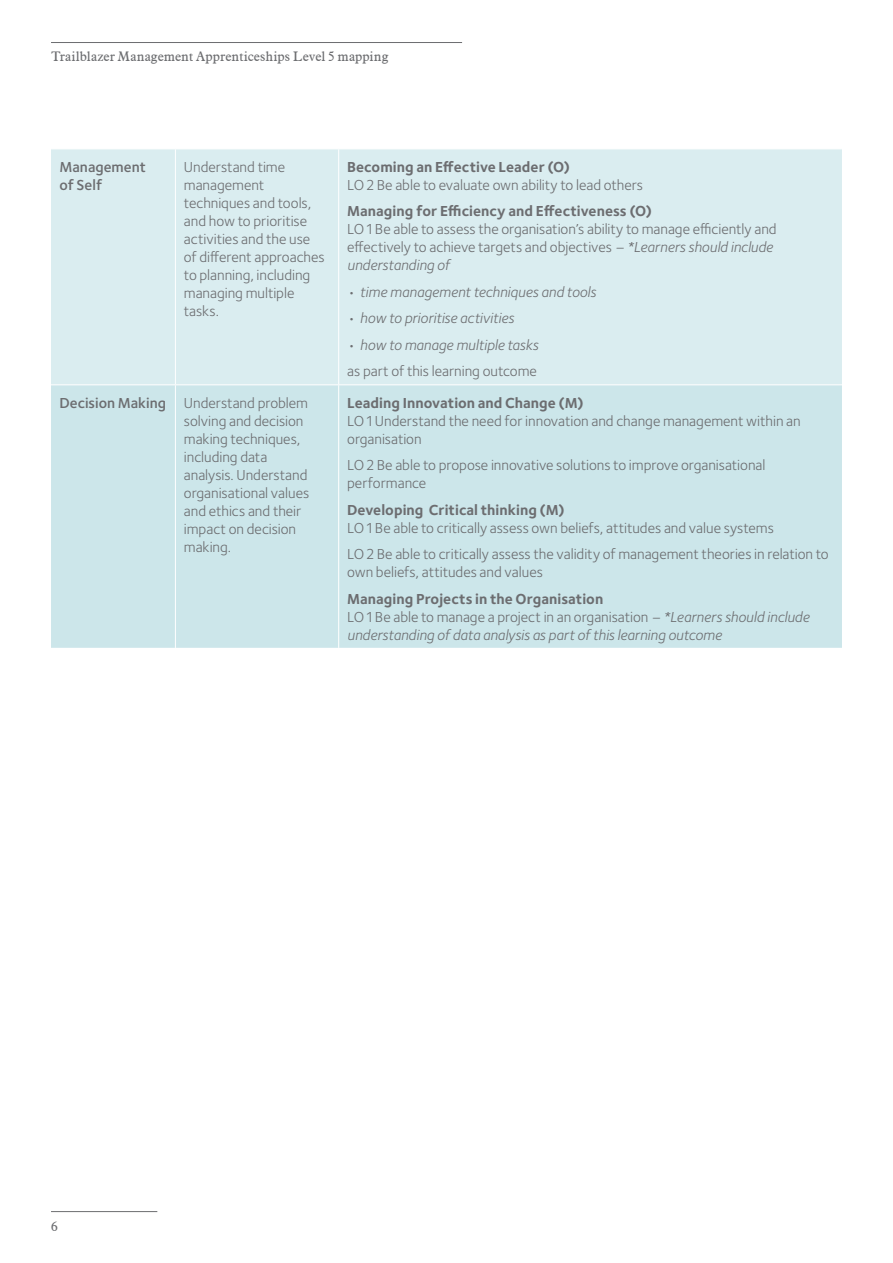
<style>
.page{position:relative;width:893px;height:1263px;background:#fff}
.page>*{position:absolute;margin:0;border:0;box-sizing:border-box;transform-origin:0 0}
._3_body{font:15px/18px "Foundry Sterling";letter-spacing:-.005em;color:#6c6d70}
._2_italic{font:15px/18px "Foundry Sterling";color:#6c6d70}
._3_body-2{font:italic 15px/18px "Foundry Sterling";letter-spacing:-.005em;color:#6c6d70}
._1{font:700 15px "Foundry Sterling";letter-spacing:.005em;color:#6c6d70}
._2_italic-2{font:600 15px/18px "Foundry Sterling";color:#6c6d70}
.t1{font:13.5px "Aldine 721 BT";letter-spacing:.005em;color:#6c6d70}
.s1{font-style:italic}
.s2{font-style:normal}
</style>
<div class="page">
<hr style="left:51px;top:42px;width:411px;height:1px;background:#6c6d70">
<hr style="left:51px;top:1211px;width:106px;height:1px;background:#6c6d70">
<div style="left:51px;top:150px;width:791px;height:234px;background:#daedf0"></div>
<div style="left:51px;top:385px;width:791px;height:263px;background:#cce6ea"></div>
<hr style="left:175px;top:149px;width:1px;height:235px;background:#fff">
<hr style="left:338px;top:149px;width:1px;height:235px;background:#fff">
<hr style="left:175px;top:385px;width:1px;height:263px;background:#fff">
<hr style="left:338px;top:385px;width:1px;height:263px;background:#fff">
<p class="t1" style="left:51px;top:48px;width:339px">Trailblazer Management Apprenticeships Level 5 mapping</p>
<p class="_2_italic-2" style="left:60px;top:158px;width:88px">Management of Self</p>
<p class="_2_italic" style="left:184px;top:158px;width:142px">Understand time management techniques and tools, and how to prioritise activities and the use of different approaches to planning, including managing multiple tasks.</p>
<p class="_1" style="left:347px;top:158px;width:225px">Becoming an Effective Leader (O)</p>
<p class="_3_body" style="left:347px;top:176px;width:297px">LO 2 Be able to evaluate own ability to lead others</p>
<p class="_1" style="left:347px;top:202px;width:307px">Managing for Efficiency and Effectiveness (O)</p>
<p class="_3_body" style="left:347px;top:220px;width:431px">LO 1 Be able to assess the organisation’s ability to manage efficiently and effectively to achieve targets and objectives <span class="s1">– *Learners should include understanding of</span></p>
<p class="_3_body-2" style="left:347px;top:283px;width:250px">• time management techniques and tools</p>
<p class="_3_body-2" style="left:347px;top:309px;width:168px">• how to prioritise activities</p>
<p class="_3_body-2" style="left:347px;top:336px;width:193px">• how to manage multiple tasks</p>
<p class="_3_body" style="left:347px;top:362px;width:191px">as part of this learning outcome</p>
<p class="_2_italic-2" style="left:60px;top:394px;width:108px">Decision Making</p>
<p class="_2_italic" style="left:184px;top:394px;width:127px">Understand problem solving and decision making techniques, including data analysis. Understand organisational values and ethics and their impact on decision making.</p>
<p class="_1" style="left:347px;top:394px;width:238px">Leading Innovation and Change (M)</p>
<p class="_3_body" style="left:347px;top:412px;width:455px">LO 1 Understand the need for innovation and change management within an organisation</p>
<p class="_3_body" style="left:347px;top:456px;width:420px">LO 2 Be able to propose innovative solutions to improve organisational performance</p>
<p class="_1" style="left:347px;top:501px;width:219px">Developing Critical thinking (M)</p>
<p class="_3_body" style="left:347px;top:519px;width:428px">LO 1 Be able to critically assess own beliefs, attitudes and value systems</p>
<p class="_3_body" style="left:347px;top:545px;width:483px">LO 2 Be able to critically assess the validity of management theories in relation to own beliefs, attitudes and values</p>
<p class="_1" style="left:347px;top:590px;width:258px">Managing Projects in the Organisation</p>
<p class="_3_body-2" style="left:347px;top:608px;width:464px"><span class="s2">LO 1 Be able to manage a project in an organisation</span> – *Learners should include understanding of data analysis as part of this learning outcome</p>
<p class="t1" style="left:51px;top:1218px;width:8px">6</p>
</div>
